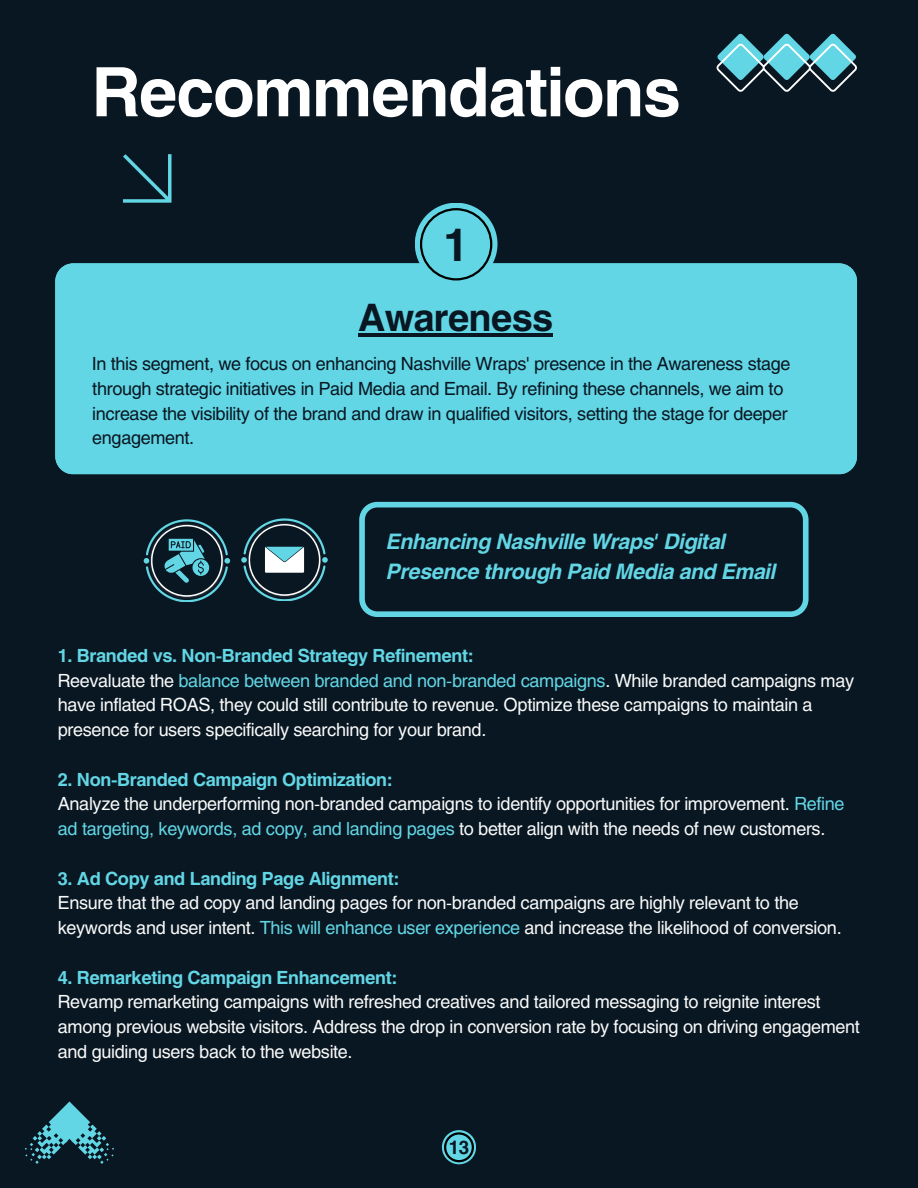
<style>
.page{position:relative;width:918px;height:1188px;background:#091722}
.page>*{position:absolute;margin:0;border:0;box-sizing:border-box;transform-origin:0 0}
.t1{font:700 67.5px "Helios";letter-spacing:-.02em;color:#fff}
.t2{font:700 45px "Helios";color:#091722}
.t3{font:700 37.5px "Helios";letter-spacing:-.02em;color:#091722}
.t4{font:italic 700 21.15px/30.3px "Helios";letter-spacing:-.02em;color:#62d6e5}
.t5{font:700 18.6px "Helios";color:#091722}
.t6{font:18px/24.8px "Helios";letter-spacing:-.02em;color:#f9fafa}
.t7{font:18px/24.8px "Helios";letter-spacing:-.02em;color:#091722}
.t8{font:700 18px "Helios";letter-spacing:-.02em;color:#62d6e5}
.s1{color:#62d6e5}
</style>
<div class="page">
<svg style="left:123px;top:154px;width:48px;height:49px"></svg>
<svg style="left:25px;top:1101px;width:89px;height:63px"></svg>
<svg style="left:442px;top:1130px;width:34px;height:34px"></svg>
<svg style="left:444px;top:1132px;width:30px;height:30px"></svg>
<svg style="left:717px;top:34px;width:140px;height:58px"></svg>
<div style="left:55px;top:263px;width:802px;height:211px;background:#62d6e5"></div>
<div style="left:415px;top:203px;width:83px;height:82px;background:#62d6e5;border-radius:50%"></div>
<svg style="left:420px;top:208px;width:72px;height:72px"></svg>
<hr style="left:358px;top:333px;width:194px;height:4px;background:#091722">
<svg style="left:360px;top:502px;width:449px;height:115px"></svg>
<svg style="left:144px;top:519px;width:86px;height:83px"></svg>
<svg style="left:241px;top:518px;width:87px;height:83px"></svg>
<p class="t1" style="left:92px;top:49px;width:591px">Recommendations</p>
<p class="t2" style="left:444px;top:216px;width:27px">1</p>
<p class="t3" style="left:358px;top:294px;width:197px">Awareness</p>
<p class="t7" style="left:92px;top:351px;width:700px">In this segment, we focus on enhancing Nashville Wraps' presence in the Awareness stage through strategic initiatives in Paid Media and Email. By refining these channels, we aim to increase the visibility of the brand and draw in qualified visitors, setting the stage for deeper engagement.</p>
<p class="t4" style="left:387px;top:526px;width:391px">Enhancing Nashville Wraps' Digital<br>Presence through Paid Media and Email</p>
<p class="t8" style="left:58px;top:644px;width:418px">1. Branded vs. Non-Branded Strategy Refinement:</p>
<p class="t6" style="left:58px;top:667px;width:798px">Reevaluate the <span class="s1">balance between branded and non-branded campaigns</span>. While branded campaigns may have inflated ROAS, they could still contribute to revenue. Optimize these campaigns to maintain a presence for users specifically searching for your brand.</p>
<p class="t8" style="left:58px;top:768px;width:336px">2. Non-Branded Campaign Optimization:</p>
<p class="t6" style="left:58px;top:791px;width:788px">Analyze the underperforming non-branded campaigns to identify opportunities for improvement. <span class="s1">Refine ad targeting, keywords, ad copy, and landing pages</span> to better align with the needs of new customers.</p>
<p class="t8" style="left:58px;top:867px;width:343px">3. Ad Copy and Landing Page Alignment:</p>
<p class="t6" style="left:58px;top:890px;width:785px">Ensure that the ad copy and landing pages for non-branded campaigns are highly relevant to the keywords and user intent. <span class="s1">This will enhance user experience</span> and increase the likelihood of conversion.</p>
<p class="t8" style="left:58px;top:966px;width:341px">4. Remarketing Campaign Enhancement:</p>
<p class="t6" style="left:58px;top:989px;width:804px">Revamp remarketing campaigns with refreshed creatives and tailored messaging to reignite interest among previous website visitors. Address the drop in conversion rate by focusing on driving engagement and guiding users back to the website.</p>
<p class="t5" style="left:449px;top:1136px;width:22px">13</p>
</div>
